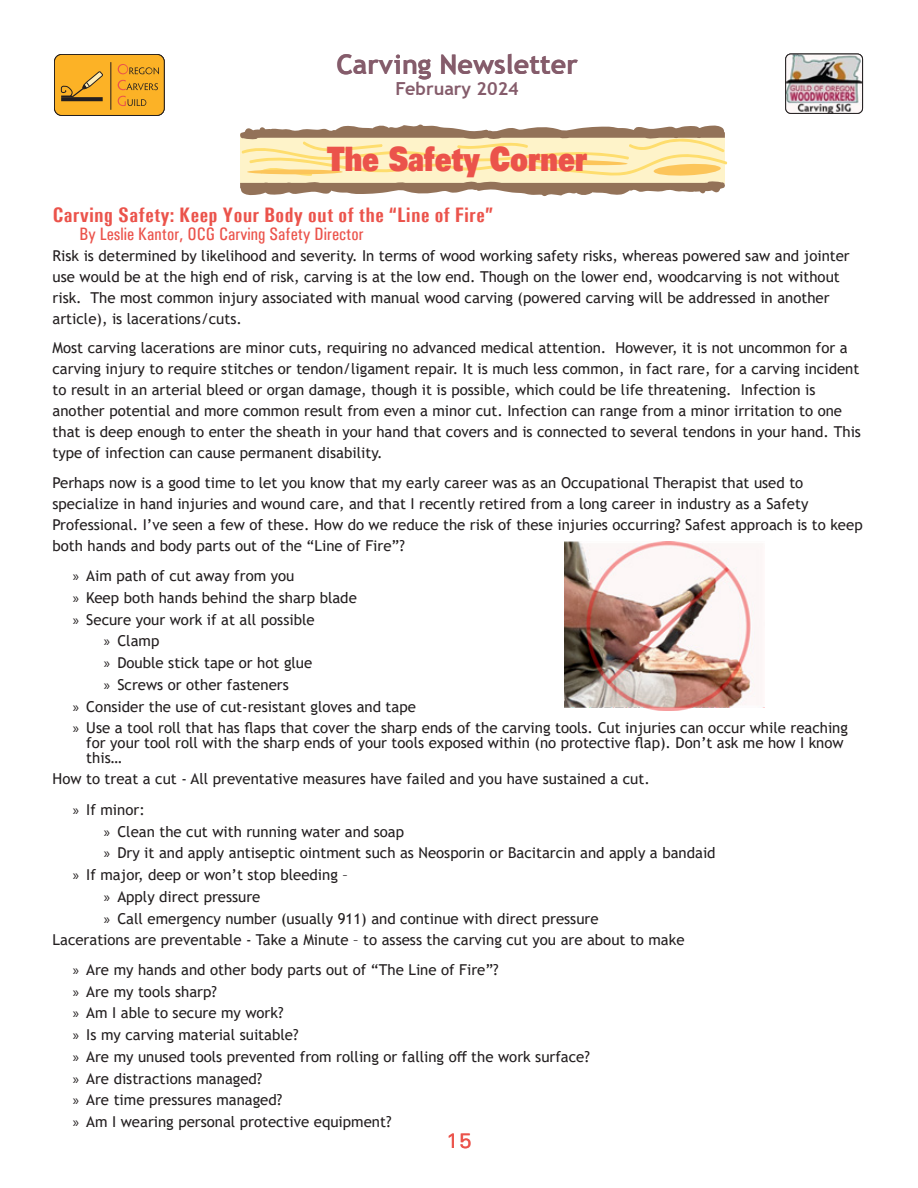
<style>
.page{position:relative;width:918px;height:1188px;background:#fff}
.page>*{position:absolute;margin:0;border:0;box-sizing:border-box;transform-origin:0 0}
.OCG_Heading{font:900 33.75px "Univers LT";color:#eb534b;scale:.8 1}
.t1{font:700 27px "Trebuchet MS";color:#855c6b}
.OCG_H2{font:700 21px "Pt Utah Condensed";color:#eb534b}
.t2{font:21px "Utah";color:#eb534b}
.OCG_Byline{font:18px "Pt Utah Condensed";color:#eb534b}
.t3{font:700 18px "Trebuchet MS";color:#855c6b}
.OCG_Body{font:15px/21px "Trebuchet MS";color:#231f20}
.s1{font-family:"Myriad Pro"}
</style>
<div class="page">
<img style="left:786px;top:54px;width:77px;height:59px">
<div style="left:54px;top:54px;width:110px;height:61px;background:#fcb226;border-radius:7px"></div>
<div style="left:54px;top:54px;width:111px;height:62px;border:1px solid #231f20;border-radius:7px"></div>
<hr style="left:110px;top:62px;width:1px;height:48px;background:#231f20">
<hr style="left:61px;top:97px;width:42px;height:4px;background:#231f20">
<svg style="left:61px;top:71px;width:42px;height:28px"></svg>
<svg style="left:118px;top:64px;width:41px;height:10px"></svg>
<svg style="left:118px;top:80px;width:40px;height:10px"></svg>
<svg style="left:118px;top:96px;width:28px;height:10px"></svg>
<div style="left:785px;top:54px;width:78px;height:60px;border:1px solid #231f20;border-radius:5px"></div>
<svg style="left:240px;top:124px;width:488px;height:72px;background:#e1cda3"></svg>
<img style="left:565px;top:541px;width:199px;height:170px">
<h2 class="t1" style="left:336px;top:47px;width:243px">Carving Newsletter</h2>
<p class="t3" style="left:396px;top:78px;width:125px">February 2024</p>
<p class="OCG_Heading" style="left:327px;top:137px;width:326px">The Safety Corner</p>
<p class="OCG_H2" style="left:53px;top:202px;width:442px">Carving Safety: Keep Your Body out of the “Line of Fire”</p>
<p class="OCG_Byline" style="left:80px;top:223px;width:286px">By Leslie Kantor, OCG Carving Safety Director</p>
<p class="OCG_Body" style="left:53px;top:245px;width:799px">Risk is determined by likelihood and severity. In terms of wood working safety risks, whereas powered saw and jointer use would be at the high end of risk, carving is at the low end. Though on the lower end, woodcarving is not without risk. The most common injury associated with manual wood carving (powered carving will be addressed in another article), is lacerations/cuts.</p>
<p class="OCG_Body" style="left:53px;top:337px;width:810px">Most carving lacerations are minor cuts, requiring no advanced medical attention. However, it is not uncommon for a carving injury to require stitches or tendon/ligament repair. It is much less common, in fact rare, for a carving incident to result in an arterial bleed or organ damage, though it is possible, which could be life threatening. Infection is another potential and more common result from even a minor cut. Infection can range from a minor irritation to one that is deep enough to enter the sheath in your hand that covers and is connected to several tendons in your hand. This type of infection can cause permanent disability.</p>
<p class="OCG_Body" style="left:53px;top:472px;width:812px">Perhaps now is a good time to let you know that my early career was as an Occupational Therapist that used to specialize in hand injuries and wound care, and that I recently retired from a long career in industry as a Safety Professional. I’ve seen a few of these. How do we reduce the risk of these injuries occurring? Safest approach is to keep both hands and body parts out of the “Line of Fire”?</p>
<p class="OCG_Body" style="left:73px;top:565px;width:223px"><span class="s1">»</span> Aim path of cut away from you</p>
<p class="OCG_Body" style="left:73px;top:587px;width:286px"><span class="s1">»</span> Keep both hands behind the sharp blade</p>
<p class="OCG_Body" style="left:73px;top:609px;width:243px"><span class="s1">»</span> Secure your work if at all possible</p>
<p class="OCG_Body" style="left:104px;top:631px;width:57px"><span class="s1">»</span> Clamp</p>
<p class="OCG_Body" style="left:104px;top:652px;width:210px"><span class="s1">»</span> Double stick tape or hot glue</p>
<p class="OCG_Body" style="left:104px;top:674px;width:186px"><span class="s1">»</span> Screws or other fasteners</p>
<p class="OCG_Body" style="left:73px;top:696px;width:345px"><span class="s1">»</span> Consider the use of cut-resistant gloves and tape</p>
<p class="OCG_Body" style="left:86px;top:721px;width:763px;line-height:15px;text-indent:-14px"><span class="s1">»</span> Use a tool roll that has flaps that cover the sharp ends of the carving tools. Cut injuries can occur while reaching for your tool roll with the sharp ends of your tools exposed within (no protective flap). Don’t ask me how I know this…</p>
<p class="OCG_Body" style="left:53px;top:769px;width:599px">How to treat a cut - All preventative measures have failed and you have sustained a cut.</p>
<p class="OCG_Body" style="left:73px;top:799px;width:74px"><span class="s1">»</span> If minor:</p>
<p class="OCG_Body" style="left:104px;top:821px;width:302px"><span class="s1">»</span> Clean the cut with running water and soap</p>
<p class="OCG_Body" style="left:104px;top:842px;width:613px"><span class="s1">»</span> Dry it and apply antiseptic ointment such as Neosporin or Bacitarcin and apply a bandaid</p>
<p class="OCG_Body" style="left:73px;top:864px;width:277px"><span class="s1">»</span> If major, deep or won’t stop bleeding –</p>
<p class="OCG_Body" style="left:104px;top:886px;width:158px"><span class="s1">»</span> Apply direct pressure</p>
<p class="OCG_Body" style="left:104px;top:908px;width:496px"><span class="s1">»</span> Call emergency number (usually 911) and continue with direct pressure</p>
<p class="OCG_Body" style="left:53px;top:929px;width:634px">Lacerations are preventable - Take a Minute – to assess the carving cut you are about to make</p>
<p class="OCG_Body" style="left:73px;top:959px;width:428px"><span class="s1">»</span> Are my hands and other body parts out of “The Line of Fire”?</p>
<p class="OCG_Body" style="left:73px;top:981px;width:146px"><span class="s1">»</span> Are my tools sharp?</p>
<p class="OCG_Body" style="left:73px;top:1003px;width:212px"><span class="s1">»</span> Am I able to secure my work?</p>
<p class="OCG_Body" style="left:73px;top:1024px;width:227px"><span class="s1">»</span> Is my carving material suitable?</p>
<p class="OCG_Body" style="left:73px;top:1046px;width:519px"><span class="s1">»</span> Are my unused tools prevented from rolling or falling off the work surface?</p>
<p class="OCG_Body" style="left:73px;top:1068px;width:191px"><span class="s1">»</span> Are distractions managed?</p>
<p class="OCG_Body" style="left:73px;top:1090px;width:211px"><span class="s1">»</span> Are time pressures managed?</p>
<p class="OCG_Body" style="left:73px;top:1111px;width:320px"><span class="s1">»</span> Am I wearing personal protective equipment?</p>
<h3 class="t2" style="left:446px;top:1129px;width:28px">15</h3>
</div>
